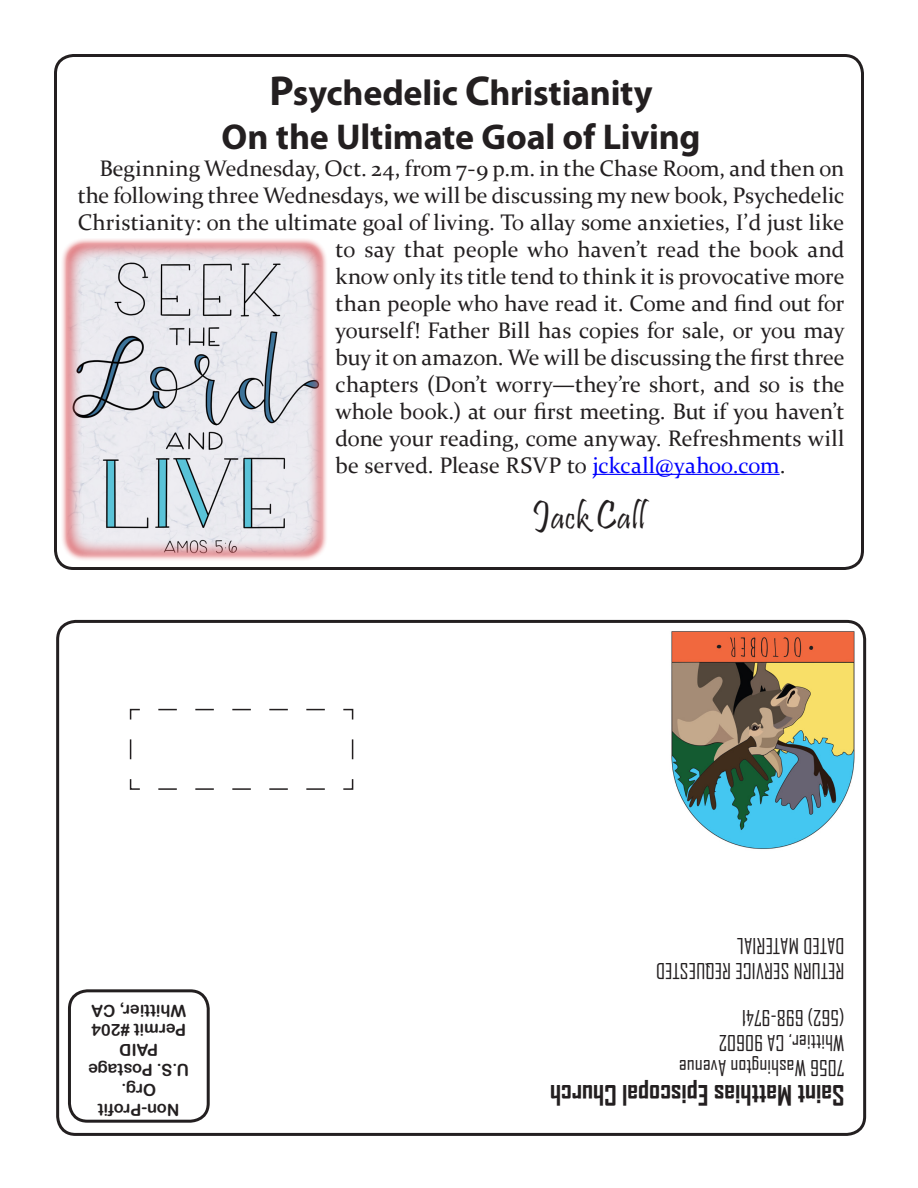
<style>
.page{position:relative;width:918px;height:1188px;background:#fff}
.page>*{position:absolute;margin:0;border:0;box-sizing:border-box;transform-origin:0 0}
.Matthias_Headline{font:700 36px "Myriad Pro";letter-spacing:-.01em;color:#231f20}
.Matthias_Signature{font:italic 36px "Pristina";color:#231f20}
.t1{font:700 27px "Agency FB";color:#231f20}
.Matthias_Paragraph{font:22.5px "Constantia";color:#231f20}
.t2{font:21px/25.2px "Agency FB";color:#231f20}
.t3{font:16.5px/19.8px "Arial Rounded MT Bold";color:#231f20;text-align:center}
.s1{font-size:42px}
.s2{color:#00f}
</style>
<div class="page">
<div style="left:54px;top:54px;width:810px;height:516px;border:3px solid #231f20;border-radius:18px"></div>
<div style="left:56px;top:620px;width:810px;height:516px;border:3px solid #231f20;border-radius:18px"></div>
<div style="left:68px;top:989px;width:142px;height:134px;border:3px solid #231f20;border-radius:18px"></div>
<svg style="left:129px;top:708px;width:225px;height:82px"></svg>
<img style="left:671px;top:631px;width:184px;height:218px">
<hr style="left:593px;top:474px;width:187px;height:1px;background:#00f">
<div style="left:61px;top:238px;width:267px;height:324px;background:#d1232a;opacity:.75"></div>
<img style="left:67px;top:244px;width:255px;height:312px">
<p class="Matthias_Headline" style="left:270px;top:70px;width:385px"><span class="s1">P</span>sychedelic <span class="s1">C</span>hristianity</p>
<p class="Matthias_Headline" style="left:222px;top:113px;width:481px">On the Ultimate Goal of Living</p>
<p class="Matthias_Paragraph" style="left:99px;top:153px;width:746px">Beginning Wednesday, Oct. 24, from 7-9 p.m. in the Chase Room, and then on</p>
<p class="Matthias_Paragraph" style="left:78px;top:180px;width:768px">the following three Wednesdays, we will be discussing my new book, Psychedelic</p>
<p class="Matthias_Paragraph" style="left:78px;top:207px;width:768px">Christianity: on the ultimate goal of living. To allay some anxieties, I’d just like</p>
<p class="Matthias_Paragraph" style="left:336px;top:234px;width:510px">to say that people who haven’t read the book and</p>
<p class="Matthias_Paragraph" style="left:336px;top:261px;width:510px">know only its title tend to think it is provocative more</p>
<p class="Matthias_Paragraph" style="left:336px;top:288px;width:510px">than people who have read it. Come and find out for</p>
<p class="Matthias_Paragraph" style="left:336px;top:315px;width:510px">yourself! Father Bill has copies for sale, or you may</p>
<p class="Matthias_Paragraph" style="left:336px;top:342px;width:510px">buy it on amazon. We will be discussing the first three</p>
<p class="Matthias_Paragraph" style="left:336px;top:369px;width:510px">chapters (Don’t worry—they’re short, and so is the</p>
<p class="Matthias_Paragraph" style="left:336px;top:396px;width:510px">whole book.) at our first meeting. But if you haven’t</p>
<p class="Matthias_Paragraph" style="left:336px;top:423px;width:510px">done your reading, come anyway. Refreshments will</p>
<p class="Matthias_Paragraph" style="left:336px;top:450px;width:451px">be served. Please RSVP to <span class="s2">jckcall@yahoo.com</span>.</p>
<p class="Matthias_Signature" style="left:534px;top:497px;width:114px"><span class="s1">J</span>ack <span class="s1">C</span>all</p>
<p class="t3" style="left:186px;top:1021px;width:96px;rotate:-180deg">Whittier, CA</p>
<p class="t3" style="left:186px;top:1040px;width:96px;rotate:-180deg">Permit #204</p>
<p class="t3" style="left:158px;top:1060px;width:40px;rotate:-180deg">PAID</p>
<p class="t3" style="left:189px;top:1080px;width:102px;rotate:-180deg">U.S. Postage</p>
<p class="t3" style="left:180px;top:1120px;width:83px;rotate:-180deg">Non-Profit<br>Org.</p>
<p class="t2" style="left:845px;top:984px;width:190px;rotate:-180deg">RETURN SERVICE REQUESTED<br>DATED MATERIAL</p>
<p class="t2" style="left:845px;top:1030px;width:104px;rotate:-180deg">(562) 698-9741</p>
<p class="t2" style="left:845px;top:1056px;width:127px;rotate:-180deg">Whittier, CA 90602</p>
<p class="t2" style="left:845px;top:1081px;width:167px;rotate:-180deg">7056 Washington Avenue</p>
<p class="t1" style="left:845px;top:1112px;width:296px;rotate:-180deg">Saint Matthias Episcopal Church</p>
</div>
